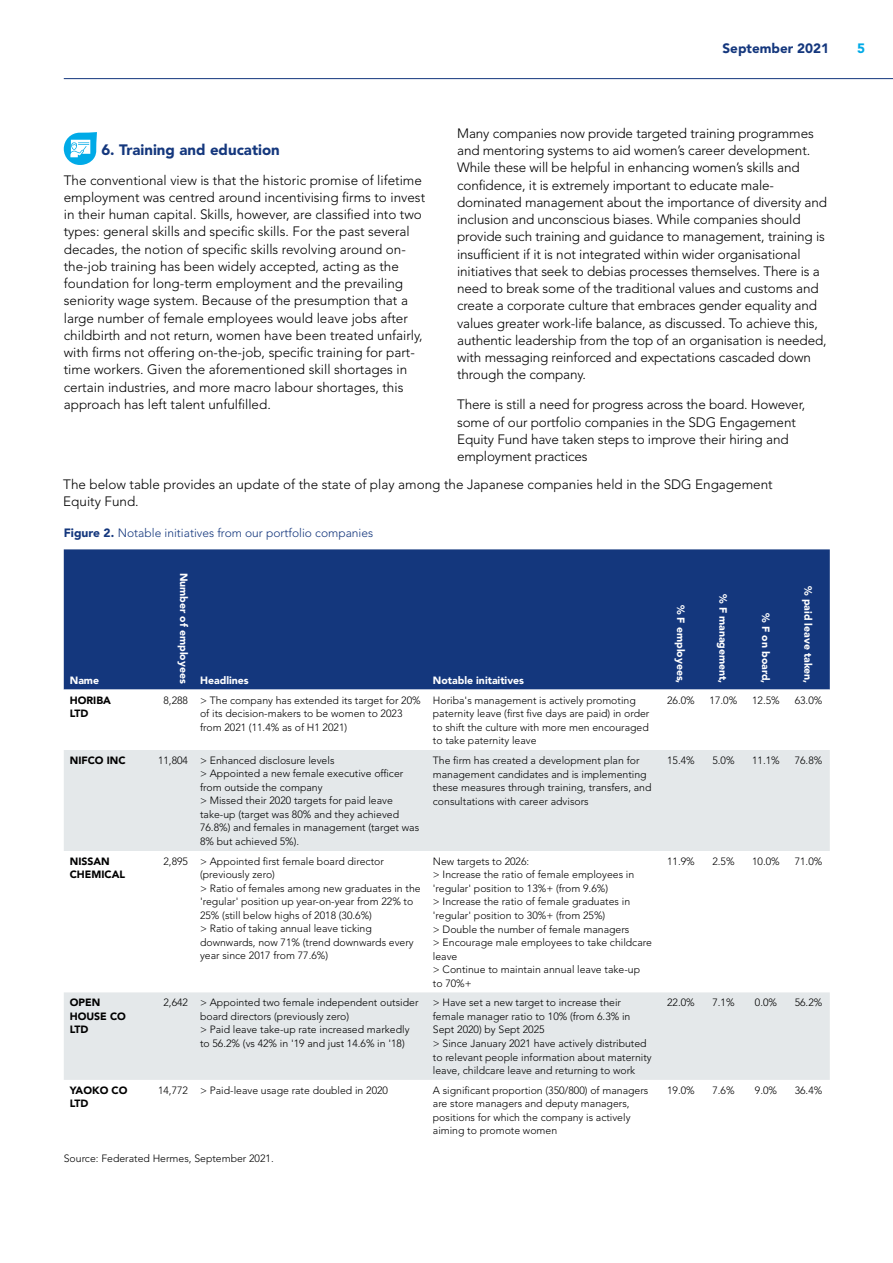
<style>
.page{position:relative;width:893px;height:1263px;background:#fff}
.page>*{position:absolute;margin:0;border:0;box-sizing:border-box;transform-origin:0 0}
.t1{font:900 15px "Avenir LT Std";color:#14377d}
.t2{font:300 13.5px/17.2px "Avenir LT Std";letter-spacing:-.01em;color:#000}
.t3{font:900 13.5px "Avenir LT Std";color:#14377d}
.t4{font:900 13.5px "Avenir LT Std";color:#00aae7}
.t5{font:300 12px "Avenir LT Std";color:#14377d}
.t6{font:300 10.5px/13.5px "Avenir LT Std";color:#000}
.t7{font:900 10.5px "Avenir LT Std";color:#fff}
.t8{font:900 10.5px/13.5px "Avenir LT Std";color:#000}
.s1{font-weight:900}
</style>
<div class="page">
<svg style="left:64px;top:132px;width:33px;height:33px"></svg>
<div style="left:64px;top:549px;width:766px;height:140px;background:#14377d"></div>
<svg style="left:64px;top:750px;width:766px;height:330px;fill:#e4e8ea"></svg>
<hr style="left:64px;top:78px;width:829px;height:1px;background:#14377d">
<h1 class="t1" style="left:101px;top:140px;width:180px">6. Training and education</h1>
<p class="t2" style="left:64px;top:171px;width:363px">The conventional view is that the historic promise of lifetime employment was centred around incentivising firms to invest in their human capital. Skills, however, are classified into two types: general skills and specific skills. For the past several decades, the notion of specific skills revolving around on&shy;the‑job training has been widely accepted, acting as the foundation for long-term employment and the prevailing seniority wage system. Because of the presumption that a large number of female employees would leave jobs after childbirth and not return, women have been treated unfairly, with firms not offering on-the-job, specific training for part&shy;time workers. Given the aforementioned skill shortages in certain industries, and more macro labour shortages, this approach has left talent unfulfilled.</p>
<p class="t3" style="left:722px;top:40px;width:108px">September 2021</p>
<p class="t4" style="left:857px;top:40px;width:9px">5</p>
<p class="t2" style="left:457px;top:125px;width:371px">Many companies now provide targeted training programmes and mentoring systems to aid women’s career development.<br>While these will be helpful in enhancing women’s skills and confidence, it is extremely important to educate male&shy;dominated management about the importance of diversity and inclusion and unconscious biases. While companies should provide such training and guidance to management, training is insufficient if it is not integrated within wider organisational initiatives that seek to debias processes themselves. There is a need to break some of the traditional values and customs and create a corporate culture that embraces gender equality and values greater work-life balance, as discussed. To achieve this, authentic leadership from the top of an organisation is needed, with messaging reinforced and expectations cascaded down through the company.</p>
<p class="t2" style="left:457px;top:396px;width:350px">There is still a need for progress across the board. However, some of our portfolio companies in the SDG Engagement Equity Fund have taken steps to improve their hiring and employment practices</p>
<p class="t2" style="left:63px;top:476px;width:711px">The below table provides an update of the state of play among the Japanese companies held in the SDG Engagement<br>Equity Fund.</p>
<p class="t5" style="left:64px;top:525px;width:311px"><span class="s1">Figure 2.</span> Notable initiatives from our portfolio companies</p>
<p class="t7" style="left:70px;top:673px;width:31px">Name</p>
<p class="t7" style="left:190px;top:573px;width:112px;rotate:90deg">Number of employees</p>
<p class="t7" style="left:200px;top:673px;width:50px">Headlines</p>
<p class="t7" style="left:433px;top:673px;width:93px">Notable initaitives</p>
<p class="t7" style="left:687px;top:605px;width:80px;rotate:90deg">% F employees,</p>
<p class="t7" style="left:729px;top:594px;width:91px;rotate:90deg">% F management,</p>
<p class="t7" style="left:772px;top:613px;width:72px;rotate:90deg">% F on board,</p>
<p class="t7" style="left:814px;top:586px;width:99px;rotate:90deg">% paid leave taken,</p>
<p class="t8" style="left:70px;top:693px;width:43px">HORIBA<br>LTD</p>
<p class="t6" style="left:200px;top:693px;width:222px;text-indent:-37px">8,288 &gt; The company has extended its target for 20% of its decision-makers to be women to 2023 from 2021 (11.4% as of H1 2021)</p>
<p class="t6" style="left:433px;top:693px;width:218px">Horiba's management is actively promoting paternity leave (first five days are paid) in order to shift the culture with more men encouraged to take paternity leave</p>
<p class="t6" style="left:667px;top:693px;width:29px">26.0%</p>
<p class="t6" style="left:710px;top:693px;width:29px">17.0%</p>
<p class="t6" style="left:752px;top:693px;width:29px">12.5%</p>
<p class="t6" style="left:795px;top:693px;width:29px">63.0%</p>
<p class="t8" style="left:70px;top:753px;width:57px">NIFCO INC</p>
<p class="t6" style="left:200px;top:754px;width:221px;text-indent:-42px">11,804 &gt; Enhanced disclosure levels<br>&gt; Appointed a new female executive officer from outside the company<br>&gt; Missed their 2020 targets for paid leave take-up (target was 80% and they achieved 76.8%) and females in management (target was 8% but achieved 5%).</p>
<p class="t6" style="left:433px;top:754px;width:220px">The firm has created a development plan for management candidates and is implementing these measures through training, transfers, and consultations with career advisors</p>
<p class="t6" style="left:667px;top:754px;width:29px">15.4%</p>
<p class="t6" style="left:712px;top:754px;width:24px">5.0%</p>
<p class="t6" style="left:752px;top:754px;width:29px">11.1%</p>
<p class="t6" style="left:795px;top:754px;width:29px">76.8%</p>
<p class="t8" style="left:70px;top:854px;width:57px">NISSAN<br>CHEMICAL</p>
<p class="t6" style="left:200px;top:855px;width:222px;text-indent:-37px">2,895 &gt; Appointed first female board director (previously zero)<br>&gt; Ratio of females among new graduates in the 'regular' position up year-on-year from 22% to 25% (still below highs of 2018 (30.6%)<br>&gt; Ratio of taking annual leave ticking downwards, now 71% (trend downwards every year since 2017 from 77.6%)</p>
<p class="t6" style="left:433px;top:855px;width:221px">New targets to 2026:<br>&gt; Increase the ratio of female employees in 'regular' position to 13%+ (from 9.6%)<br>&gt; Increase the ratio of female graduates in 'regular' position to 30%+ (from 25%)<br>&gt; Double the number of female managers<br>&gt; Encourage male employees to take childcare leave<br>&gt; Continue to maintain annual leave take-up to 70%+</p>
<p class="t6" style="left:667px;top:855px;width:29px">11.9%</p>
<p class="t6" style="left:712px;top:855px;width:24px">2.5%</p>
<p class="t6" style="left:752px;top:855px;width:29px">10.0%</p>
<p class="t6" style="left:795px;top:855px;width:29px">71.0%</p>
<p class="t8" style="left:70px;top:996px;width:58px">OPEN<br>HOUSE CO<br>LTD</p>
<p class="t6" style="left:200px;top:996px;width:220px;text-indent:-37px">2,642 &gt; Appointed two female independent outsider board directors (previously zero)<br>&gt; Paid leave take-up rate increased markedly to 56.2% (vs 42% in '19 and just 14.6% in '18)</p>
<p class="t6" style="left:433px;top:996px;width:220px">&gt; Have set a new target to increase their female manager ratio to 10% (from 6.3% in Sept 2020) by Sept 2025<br>&gt; Since January 2021 have actively distributed to relevant people information about maternity leave, childcare leave and returning to work</p>
<p class="t6" style="left:667px;top:996px;width:29px">22.0%</p>
<p class="t6" style="left:712px;top:996px;width:24px">7.1%</p>
<p class="t6" style="left:755px;top:996px;width:24px">0.0%</p>
<p class="t6" style="left:795px;top:996px;width:29px">56.2%</p>
<p class="t8" style="left:70px;top:1083px;width:59px">YAOKO CO<br>LTD</p>
<p class="t6" style="left:158px;top:1083px;width:231px">14,772 &gt; Paid-leave usage rate doubled in 2020</p>
<p class="t6" style="left:433px;top:1083px;width:217px">A significant proportion (350/800) of managers are store managers and deputy managers, positions for which the company is actively aiming to promote women</p>
<p class="t6" style="left:667px;top:1083px;width:29px">19.0%</p>
<p class="t6" style="left:712px;top:1083px;width:24px">7.6%</p>
<p class="t6" style="left:755px;top:1083px;width:24px">9.0%</p>
<p class="t6" style="left:795px;top:1083px;width:29px">36.4%</p>
<p class="t6" style="left:64px;top:1152px;width:211px">Source: Federated Hermes, September 2021.</p>
</div>
